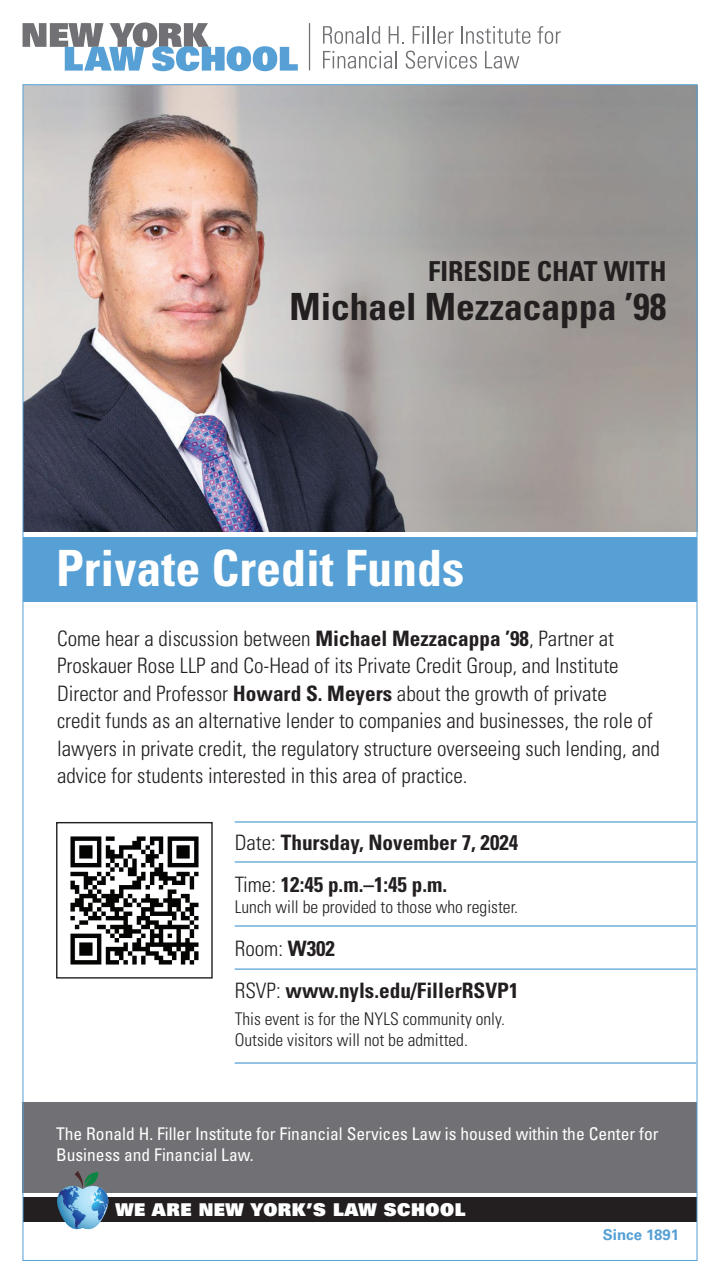
<style>
.page{position:relative;width:720px;height:1280px;background:#fff}
.page>*{position:absolute;margin:0;border:0;box-sizing:border-box;transform-origin:0 0}
.t1{font:700 condensed 50px "Univers LT Std";color:#fff}
.t2{font:700 condensed 37.5px "Univers LT Std";color:#231f20}
.t3{font:700 condensed 27.5px "Univers LT Std";color:#231f20}
.t4{font:300 condensed 21.25px/27.5px "Univers LT Std";color:#231f20}
.t5{font:700 condensed 21.25px/42.4px "Univers LT Std";color:#231f20}
.t6{font:17.62px "Univers LT Std X Black";letter-spacing:.03em;color:#fff}
.t7{font:300 condensed 17.5px/21px "Univers LT Std";color:#231f20}
.t8{font:condensed 17.5px/21px "Univers LT Std";color:#fff}
.t9{font:700 15px "Univers LT Std";color:#56a0d5}
.s1{font-weight:700}
.s2{font-weight:300}
</style>
<div class="page">
<img style="left:24px;top:85px;width:674px;height:447px">
<div style="left:22px;top:1102px;width:675px;height:91px;background:#717074"></div>
<div style="left:23px;top:537px;width:674px;height:65px;background:#56a0d5"></div>
<div style="left:23px;top:1197px;width:674px;height:25px;background:#231f20"></div>
<svg style="left:57px;top:1171px;width:52px;height:59px"></svg>
<svg style="left:23px;top:22px;width:275px;height:49px"></svg>
<svg style="left:323px;top:26px;width:57px;height:18px"></svg>
<svg style="left:389px;top:26px;width:15px;height:18px"></svg>
<svg style="left:413px;top:26px;width:41px;height:18px"></svg>
<svg style="left:461px;top:26px;width:69px;height:18px"></svg>
<svg style="left:537px;top:26px;width:24px;height:18px"></svg>
<svg style="left:323px;top:51px;width:74px;height:18px"></svg>
<svg style="left:406px;top:51px;width:71px;height:18px"></svg>
<svg style="left:485px;top:51px;width:34px;height:18px"></svg>
<hr style="left:309px;top:23px;width:1px;height:47px;background:#717074">
<img style="left:70px;top:836px;width:129px;height:129px">
<div style="left:56px;top:822px;width:157px;height:157px;border:1px solid #231f20"></div>
<hr style="left:235px;top:821px;width:461px;height:2px;background:#56a0d5">
<hr style="left:235px;top:861px;width:461px;height:2px;background:#56a0d5">
<hr style="left:235px;top:925px;width:461px;height:2px;background:#56a0d5">
<hr style="left:235px;top:968px;width:461px;height:2px;background:#56a0d5">
<hr style="left:235px;top:1062px;width:461px;height:2px;background:#56a0d5">
<p class="t3" style="left:428px;top:254px;width:240px">FIRESIDE CHAT WITH</p>
<h2 class="t2" style="left:289px;top:283px;width:379px">Michael Mezzacappa ’98</h2>
<h1 class="t1" style="left:56px;top:537px;width:410px">Private Credit Funds</h1>
<p class="t4" style="left:57px;top:625px;width:604px">Come hear a discussion between <span class="s1">Michael Mezzacappa ’98</span>, Partner at Proskauer Rose LLP and Co-Head of its Private Credit Group, and Institute Director and Professor <span class="s1">Howard S. Meyers</span> about the growth of private<br>credit funds as an alternative lender to companies and businesses, the role of lawyers in private credit, the regulatory structure overseeing such lending, and advice for students interested in this area of practice.</p>
<p class="t5" style="left:235px;top:821px;width:285px"><span class="s2">Date:</span> Thursday, November 7, 2024<br><span class="s2">Time:</span> 12:45 p.m.–1:45 p.m.</p>
<p class="t7" style="left:235px;top:897px;width:285px">Lunch will be provided to those who register.</p>
<p class="t5" style="left:235px;top:927px;width:285px"><span class="s2">Room:</span> W302<br><span class="s2">RSVP:</span> www.nyls.edu/FillerRSVP1</p>
<p class="t7" style="left:235px;top:1008px;width:272px">This event is for the NYLS community only.<br>Outside visitors will not be admitted.</p>
<p class="t8" style="left:56px;top:1123px;width:604px">The Ronald H. Filler Institute for Financial Services Law is housed within the Center for<br>Business and Financial Law.</p>
<p class="t6" style="left:115px;top:1198px;width:352px">WE ARE NEW YORK’S LAW SCHOOL</p>
<p class="t9" style="left:603px;top:1226px;width:78px">Since 1891</p>
</div>
